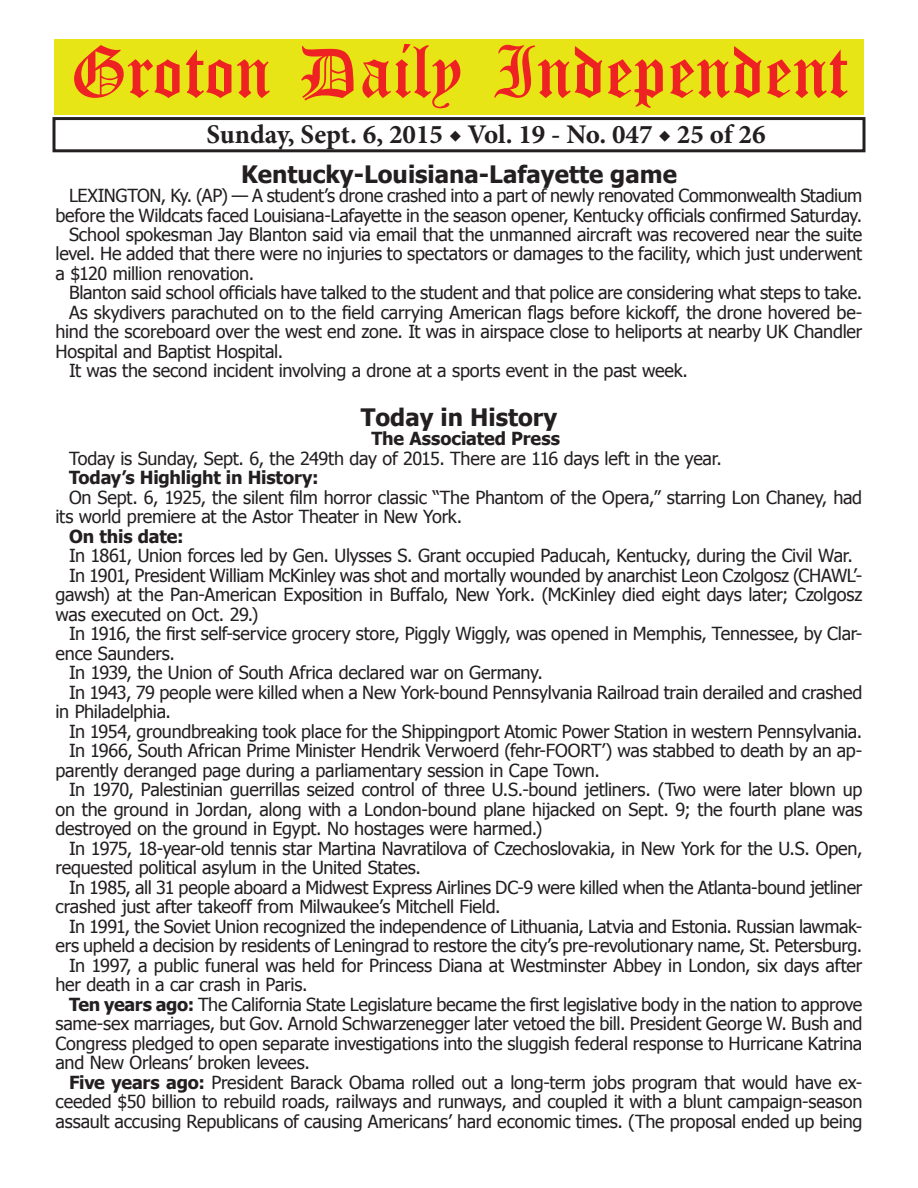
<style>
.page{position:relative;width:918px;height:1188px;background:#fff}
.page>*{position:absolute;margin:0;border:0;box-sizing:border-box;transform-origin:0 0}
.t1{font:54px "Old English Five";color:#ee2123}
.t2{font:700 27px "Minion Pro";color:#231f20}
.t3{font:700 24px "Tahoma";color:#231f20}
.t4{font:18px/19.5px "Tahoma";letter-spacing:-.015em;color:#231f20}
.t5{font:700 18px "Tahoma";letter-spacing:-.01em;color:#231f20}
.s1{font-weight:700}
</style>
<div class="page">
<div style="left:52px;top:117px;width:814px;height:35px;border:3px solid #231f20"></div>
<div style="left:54px;top:40px;width:810px;height:75px;background:#e7e515"></div>
<h1 class="t1" style="left:70px;top:47px;width:779px">Groton Daily Independent</h1>
<h2 class="t2" style="left:206px;top:116px;width:561px">Sunday, Sept. 6, 2015 ◆ Vol. 19 - No. 047 ◆ 25 of 26</h2>
<h3 class="t3" style="left:241px;top:157px;width:437px">Kentucky-Louisiana-Lafayette game</h3>
<p class="t4" style="left:69px;top:185px;width:795px">LEXINGTON, Ky. (AP) — A student’s drone crashed into a part of newly renovated Commonwealth Stadium</p>
<p class="t4" style="left:56px;top:204px;width:808px">before the Wildcats faced Louisiana-Lafayette in the season opener, Kentucky officials confirmed Saturday.</p>
<p class="t4" style="left:69px;top:224px;width:795px">School spokesman Jay Blanton said via email that the unmanned aircraft was recovered near the suite</p>
<p class="t4" style="left:56px;top:243px;width:808px">level. He added that there were no injuries to spectators or damages to the facility, which just underwent</p>
<p class="t4" style="left:56px;top:263px;width:200px">a $120 million renovation.</p>
<p class="t4" style="left:69px;top:282px;width:795px">Blanton said school officials have talked to the student and that police are considering what steps to take.</p>
<p class="t4" style="left:69px;top:302px;width:795px">As skydivers parachuted on to the field carrying American flags before kickoff, the drone hovered be-</p>
<p class="t4" style="left:56px;top:321px;width:808px">hind the scoreboard over the west end zone. It was in airspace close to heliports at nearby UK Chandler</p>
<p class="t4" style="left:56px;top:341px;width:229px">Hospital and Baptist Hospital.</p>
<p class="t4" style="left:69px;top:360px;width:621px">It was the second incident involving a drone at a sports event in the past week.</p>
<h3 class="t3" style="left:361px;top:400px;width:198px">Today in History</h3>
<p class="t5" style="left:371px;top:426px;width:190px">The Associated Press</p>
<p class="t4" style="left:69px;top:448px;width:654px">Today is Sunday, Sept. 6, the 249th day of 2015. There are 116 days left in the year.</p>
<p class="t5" style="left:69px;top:465px;width:251px">Today’s Highlight in History:</p>
<p class="t4" style="left:56px;top:487px;width:808px;text-indent:14px">On Sept. 6, 1925, the silent film horror classic “The Phantom of the Opera,” starring Lon Chaney, had its world premiere at the Astor Theater in New York.</p>
<p class="t5" style="left:69px;top:524px;width:116px">On this date:</p>
<p class="t4" style="left:69px;top:545px;width:785px">In 1861, Union forces led by Gen. Ulysses S. Grant occupied Paducah, Kentucky, during the Civil War.</p>
<p class="t4" style="left:69px;top:565px;width:795px">In 1901, President William McKinley was shot and mortally wounded by anarchist Leon Czolgosz (CHAWL’-</p>
<p class="t4" style="left:56px;top:584px;width:808px">gawsh) at the Pan-American Exposition in Buffalo, New York. (McKinley died eight days later; Czolgosz</p>
<p class="t4" style="left:56px;top:604px;width:205px">was executed on Oct. 29.)</p>
<p class="t4" style="left:69px;top:623px;width:795px">In 1916, the first self-service grocery store, Piggly Wiggly, was opened in Memphis, Tennessee, by Clar-</p>
<p class="t4" style="left:56px;top:643px;width:121px">ence Saunders.</p>
<p class="t4" style="left:69px;top:662px;width:475px">In 1939, the Union of South Africa declared war on Germany.</p>
<p class="t4" style="left:69px;top:682px;width:795px">In 1943, 79 people were killed when a New York-bound Pennsylvania Railroad train derailed and crashed</p>
<p class="t4" style="left:56px;top:701px;width:117px">in Philadelphia.</p>
<p class="t4" style="left:69px;top:721px;width:795px">In 1954, groundbreaking took place for the Shippingport Atomic Power Station in western Pennsylvania.</p>
<p class="t4" style="left:69px;top:740px;width:795px">In 1966, South African Prime Minister Hendrik Verwoerd (fehr-FOORT’) was stabbed to death by an ap-</p>
<p class="t4" style="left:56px;top:760px;width:546px">parently deranged page during a parliamentary session in Cape Town.</p>
<p class="t4" style="left:69px;top:779px;width:795px">In 1970, Palestinian guerrillas seized control of three U.S.-bound jetliners. (Two were later blown up</p>
<p class="t4" style="left:56px;top:799px;width:808px">on the ground in Jordan, along with a London-bound plane hijacked on Sept. 9; the fourth plane was</p>
<p class="t4" style="left:56px;top:818px;width:489px">destroyed on the ground in Egypt. No hostages were harmed.)</p>
<p class="t4" style="left:69px;top:838px;width:795px">In 1975, 18-year-old tennis star Martina Navratilova of Czechoslovakia, in New York for the U.S. Open,</p>
<p class="t4" style="left:56px;top:857px;width:367px">requested political asylum in the United States.</p>
<p class="t4" style="left:69px;top:877px;width:795px">In 1985, all 31 people aboard a Midwest Express Airlines DC-9 were killed when the Atlanta-bound jetliner</p>
<p class="t4" style="left:56px;top:896px;width:447px">crashed just after takeoff from Milwaukee’s Mitchell Field.</p>
<p class="t4" style="left:69px;top:916px;width:795px">In 1991, the Soviet Union recognized the independence of Lithuania, Latvia and Estonia. Russian lawmak-</p>
<p class="t4" style="left:56px;top:935px;width:808px">ers upheld a decision by residents of Leningrad to restore the city’s pre-revolutionary name, St. Petersburg.</p>
<p class="t4" style="left:69px;top:955px;width:795px">In 1997, a public funeral was held for Princess Diana at Westminster Abbey in London, six days after</p>
<p class="t4" style="left:56px;top:974px;width:254px">her death in a car crash in Paris.</p>
<p class="t4" style="left:69px;top:994px;width:795px"><span class="s1">Ten years ago:</span> The California State Legislature became the first legislative body in the nation to approve</p>
<p class="t4" style="left:56px;top:1013px;width:809px">same-sex marriages, but Gov. Arnold Schwarzenegger later vetoed the bill. President George W. Bush and</p>
<p class="t4" style="left:56px;top:1033px;width:808px">Congress pledged to open separate investigations into the sluggish federal response to Hurricane Katrina</p>
<p class="t4" style="left:56px;top:1052px;width:256px">and New Orleans’ broken levees.</p>
<p class="t4" style="left:69px;top:1072px;width:795px"><span class="s1">Five years ago:</span> President Barack Obama rolled out a long-term jobs program that would have ex-</p>
<p class="t4" style="left:56px;top:1091px;width:808px">ceeded $50 billion to rebuild roads, railways and runways, and coupled it with a blunt campaign-season</p>
<p class="t4" style="left:56px;top:1110px;width:808px">assault accusing Republicans of causing Americans’ hard economic times. (The proposal ended up being</p>
</div>
